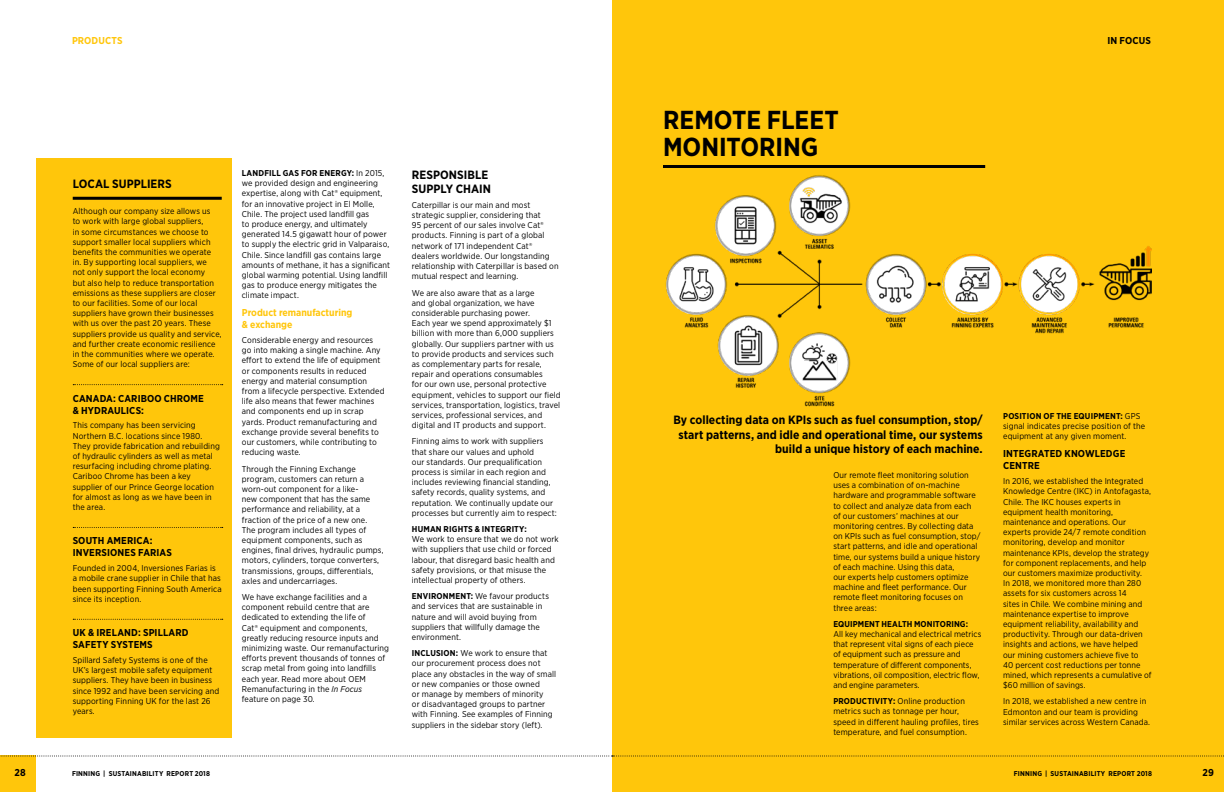
<style>
.page{position:relative;width:1224px;height:792px;background:#fff}
.page>*{position:absolute;margin:0;border:0;box-sizing:border-box;transform-origin:0 0}
.t1{font:700 26px/27.2px "Gotham Narrow";color:#000}
.t2{font:700 12px/14.4px "Gotham Narrow";letter-spacing:.005em;color:#000}
.t3{font:700 10px/12px "Gotham Narrow";letter-spacing:.01em;color:#000}
.t4{font:700 10px/12px "Gotham Narrow";color:#ffc60b}
.t5{font:8.5px/10.2px "Gotham Narrow";letter-spacing:.01em;color:#000}
.t6{font:700 8.5px "Gotham Narrow";letter-spacing:.01em;color:#000}
.t7{font:700 7px "Gotham Narrow";letter-spacing:.025em;color:#000}
.s1{font-weight:700}
.s2{font-style:italic}
</style>
<div class="page">
<div style="left:612px;top:0;width:612px;height:792px;background:#ffc60b"></div>
<div style="left:0;top:756px;width:36px;height:36px;background:#ffc60b"></div>
<div style="left:36px;top:158px;width:196px;height:580px;background:#ffc60b"></div>
<hr style="left:73px;top:197px;width:149px;height:3px;background:#000">
<svg style="left:73px;top:384px;width:150px;height:1px"></svg>
<svg style="left:73px;top:527px;width:150px;height:1px"></svg>
<svg style="left:73px;top:619px;width:150px;height:1px"></svg>
<svg style="left:0;top:756px;width:1224px;height:1px"></svg>
<img style="left:665px;top:175px;width:487px;height:232px">
<hr style="left:663px;top:165px;width:322px;height:3px;background:#000">
<p class="t3" style="left:14px;top:766px;width:13px">28</p>
<p class="t4" style="left:72px;top:34px;width:52px">PRODUCTS</p>
<h2 class="t2" style="left:73px;top:176px;width:101px">LOCAL SUPPLIERS</h2>
<p class="t5" style="left:73px;top:206px;width:150px">Although our company size allows us<br>to work with large global suppliers,<br>in some circumstances we choose to support smaller local suppliers which benefits the communities we operate in. By supporting local suppliers, we<br>not only support the local economy<br>but also help to reduce transportation emissions as these suppliers are closer to our facilities. Some of our local suppliers have grown their businesses with us over the past 20 years. These suppliers provide us quality and service, and further create economic resilience in the communities where we operate.<br>Some of our local suppliers are:</p>
<p class="t3" style="left:73px;top:392px;width:133px">CANADA: CARIBOO CHROME &amp; HYDRAULICS:</p>
<p class="t5" style="left:73px;top:420px;width:149px">This company has been servicing Northern B.C. locations since 1980.<br>They provide fabrication and rebuilding of hydraulic cylinders as well as metal resurfacing including chrome plating.<br>Cariboo Chrome has been a key supplier of our Prince George location for almost as long as we have been in the area.</p>
<p class="t3" style="left:73px;top:535px;width:101px">SOUTH AMERICA:<br>INVERSIONES FARIAS</p>
<p class="t5" style="left:73px;top:563px;width:150px">Founded in 2004, Inversiones Farias is a mobile crane supplier in Chile that has been supporting Finning South America since its inception.</p>
<p class="t3" style="left:73px;top:627px;width:117px">UK &amp; IRELAND: SPILLARD<br>SAFETY SYSTEMS</p>
<p class="t5" style="left:73px;top:655px;width:148px">Spillard Safety Systems is one of the<br>UK’s largest mobile safety equipment suppliers. They have been in business since 1992 and have been servicing and supporting Finning UK for the last 26 years.</p>
<p class="t5" style="left:242px;top:168px;width:150px"><span class="s1">LANDFILL GAS FOR ENERGY:</span> In 2015, we provided design and engineering expertise, along with Cat® equipment, for an innovative project in El Molle, Chile. The project used landfill gas<br>to produce energy, and ultimately generated 14.5 gigawatt hour of power to supply the electric grid in Valparaiso, Chile. Since landfill gas contains large amounts of methane, it has a significant global warming potential. Using landfill gas to produce energy mitigates the climate impact.</p>
<p class="t4" style="left:242px;top:307px;width:112px">Product remanufacturing &amp; exchange</p>
<p class="t5" style="left:242px;top:335px;width:144px">Considerable energy and resources go into making a single machine. Any effort to extend the life of equipment or components results in reduced energy and material consumption from a lifecycle perspective. Extended life also means that fewer machines and components end up in scrap yards. Product remanufacturing and exchange provide several benefits to our customers, while contributing to reducing waste.</p>
<p class="t5" style="left:242px;top:463px;width:143px">Through the Finning Exchange program, customers can return a worn-out component for a like-<br>new component that has the same performance and reliability, at a fraction of the price of a new one.<br>The program includes all types of equipment components, such as engines, final drives, hydraulic pumps, motors, cylinders, torque converters, transmissions, groups, differentials, axles and undercarriages.</p>
<p class="t5" style="left:242px;top:592px;width:149px">We have exchange facilities and a component rebuild centre that are dedicated to extending the life of<br>Cat® equipment and components, greatly reducing resource inputs and minimizing waste. Our remanufacturing efforts prevent thousands of tonnes of scrap metal from going into landfills each year. Read more about OEM Remanufacturing in the <span class="s2">In Focus </span>feature on page 30.</p>
<h2 class="t2" style="left:412px;top:167px;width:81px">RESPONSIBLE<br>SUPPLY CHAIN</h2>
<p class="t5" style="left:412px;top:200px;width:148px">Caterpillar is our main and most strategic supplier, considering that<br>95 percent of our sales involve Cat® products. Finning is part of a global network of 171 independent Cat® dealers worldwide. Our longstanding relationship with Caterpillar is based on mutual respect and learning.</p>
<p class="t5" style="left:412px;top:287px;width:150px">We are also aware that as a large<br>and global organization, we have considerable purchasing power.<br>Each year we spend approximately $1 billion with more than 6,000 suppliers globally. Our suppliers partner with us to provide products and services such as complementary parts for resale, repair and operations consumables<br>for our own use, personal protective equipment, vehicles to support our field services, transportation, logistics, travel services, professional services, and digital and IT products and support.</p>
<p class="t5" style="left:412px;top:436px;width:147px">Finning aims to work with suppliers that share our values and uphold<br>our standards. Our prequalification process is similar in each region and includes reviewing financial standing, safety records, quality systems, and reputation. We continually update our processes but currently aim to respect:</p>
<p class="t6" style="left:412px;top:523px;width:116px">HUMAN RIGHTS &amp; INTEGRITY:</p>
<p class="t5" style="left:412px;top:534px;width:148px">We work to ensure that we do not work with suppliers that use child or forced labour, that disregard basic health and safety provisions, or that misuse the intellectual property of others.</p>
<p class="t5" style="left:412px;top:591px;width:139px"><span class="s1">ENVIRONMENT:</span> We favour products and services that are sustainable in nature and will avoid buying from suppliers that willfully damage the environment.</p>
<p class="t5" style="left:412px;top:648px;width:146px"><span class="s1">INCLUSION:</span> We work to ensure that our procurement process does not place any obstacles in the way of small or new companies or those owned<br>or manage by members of minority<br>or disadvantaged groups to partner with Finning. See examples of Finning suppliers in the sidebar story (left).</p>
<h1 class="t1" style="left:663px;top:106px;width:177px">REMOTE FLEET<br>MONITORING</h1>
<p class="t3" style="left:1107px;top:34px;width:45px">IN FOCUS</p>
<h2 class="t2" style="left:673px;top:413px;width:311px;text-align:right">By collecting data on KPIs such as fuel consumption, stop/ start patterns, and idle and operational time, our systems build a unique history of each machine.</h2>
<p class="t5" style="left:833px;top:470px;width:148px">Our remote fleet monitoring solution uses a combination of on-machine hardware and programmable software to collect and analyze data from each of our customers’ machines at our monitoring centres. By collecting data on KPIs such as fuel consumption, stop/ start patterns, and idle and operational time, our systems build a unique history of each machine. Using this data,<br>our experts help customers optimize machine and fleet performance. Our remote fleet monitoring focuses on three areas:</p>
<p class="t6" style="left:833px;top:618px;width:136px">EQUIPMENT HEALTH MONITORING:</p>
<p class="t5" style="left:833px;top:629px;width:149px">All key mechanical and electrical metrics that represent vital signs of each piece of equipment such as pressure and temperature of different components, vibrations, oil composition, electric flow, and engine parameters.</p>
<p class="t5" style="left:833px;top:696px;width:147px"><span class="s1">PRODUCTIVITY:</span> Online production metrics such as tonnage per hour, speed in different hauling profiles, tires temperature, and fuel consumption.</p>
<p class="t5" style="left:1003px;top:411px;width:144px"><span class="s1">POSITION OF THE EQUIPMENT:</span> GPS signal indicates precise position of the equipment at any given moment.</p>
<p class="t3" style="left:1003px;top:448px;width:124px">INTEGRATED KNOWLEDGE<br>CENTRE</p>
<p class="t5" style="left:1003px;top:476px;width:150px">In 2016, we established the Integrated Knowledge Centre (IKC) in Antofagasta, Chile. The IKC houses experts in equipment health monitoring, maintenance and operations. Our experts provide 24/7 remote condition monitoring, develop and monitor maintenance KPIs, develop the strategy for component replacements, and help our customers maximize productivity.<br>In 2018, we monitored more than 280 assets for six customers across 14<br>sites in Chile. We combine mining and maintenance expertise to improve equipment reliability, availability and productivity. Through our data-driven insights and actions, we have helped our mining customers achieve five to<br>40 percent cost reductions per tonne mined, which represents a cumulative of $60 million of savings.</p>
<p class="t5" style="left:1003px;top:696px;width:148px">In 2018, we established a new centre in<br>Edmonton and our team is providing similar services across Western Canada.</p>
<p class="t7" style="left:72px;top:769px;width:140px">FINNING | SUSTAINABILITY REPORT 2018</p>
<p class="t7" style="left:1014px;top:769px;width:140px">FINNING | SUSTAINABILITY REPORT 2018</p>
<p class="t3" style="left:1202px;top:766px;width:13px">29</p>
</div>
